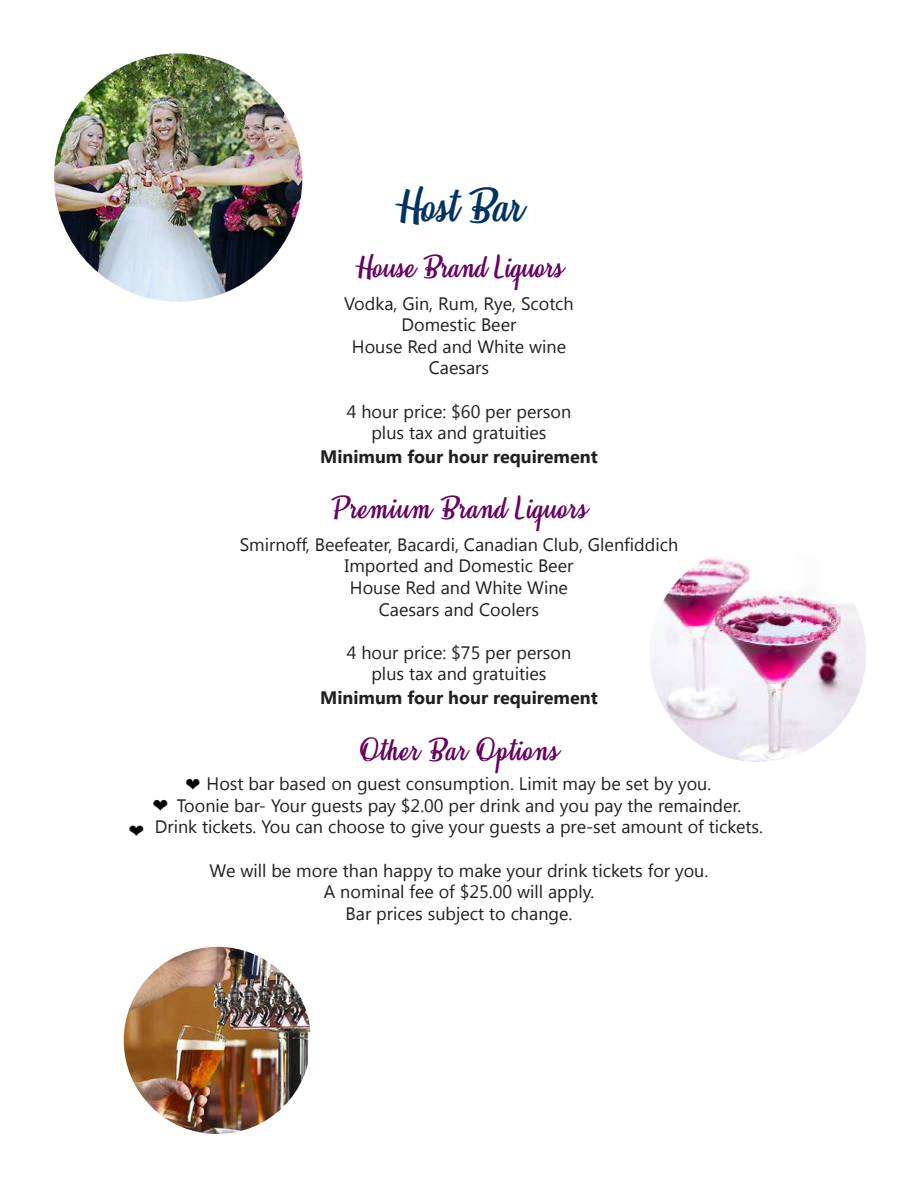
<style>
.page{position:relative;width:918px;height:1188px;background:#fff}
.page>*{position:absolute;margin:0;border:0;box-sizing:border-box;transform-origin:0 0}
.t1{font:40.5px "Honeymoon Personal Use";letter-spacing:-.02em;color:#003362}
.t2{font:27px "Honeymoon Personal Use";letter-spacing:.02em;color:#670360}
.t3{font:27px "Honeymoon Personal Use";color:#670360}
.t4{font:18px/21.6px "Khmer UI";color:#231f20;text-align:center}
.t5{font:700 18px "Khmer UI";color:#231f20}
</style>
<div class="page">
<img style="left:186px;top:778px;width:14px;height:12px">
<img style="left:153px;top:799px;width:15px;height:12px">
<img style="left:129px;top:825px;width:15px;height:11px">
<img style="left:54px;top:53px;width:248px;height:249px;border-radius:124px">
<img style="left:124px;top:947px;width:187px;height:187px;border-radius:94px">
<img style="left:650px;top:545px;width:216px;height:217px;border-radius:108px">
<h1 class="t1" style="left:395px;top:184px;width:129px">Host Bar</h1>
<h2 class="t3" style="left:355px;top:252px;width:209px">House Brand Liquors</h2>
<p class="t4" style="left:344px;top:293px;width:231px">Vodka, Gin, Rum, Rye, Scotch<br>Domestic Beer<br>House Red and White wine<br>Caesars</p>
<p class="t4" style="left:347px;top:401px;width:226px">4 hour price: $60 per person plus tax and gratuities</p>
<p class="t5" style="left:320px;top:446px;width:279px">Minimum four hour requirement</p>
<h2 class="t2" style="left:331px;top:493px;width:257px">Premium Brand Liquors</h2>
<p class="t4" style="left:240px;top:534px;width:440px">Smirnoff, Beefeater, Bacardi, Canadian Club, Glenfiddich<br>Imported and Domestic Beer<br>House Red and White Wine<br>Caesars and Coolers</p>
<p class="t4" style="left:347px;top:642px;width:226px">4 hour price: $75 per person plus tax and gratuities</p>
<p class="t5" style="left:320px;top:687px;width:279px">Minimum four hour requirement</p>
<h2 class="t2" style="left:360px;top:735px;width:200px">Other Bar Options</h2>
<p class="t4" style="left:155px;top:773px;width:610px">Host bar based on guest consumption. Limit may be set by you.<br>Toonie bar- Your guests pay $2.00 per drink and you pay the remainder.<br>Drink tickets. You can choose to give your guests a pre-set amount of tickets.</p>
<p class="t4" style="left:210px;top:860px;width:500px">We will be more than happy to make your drink tickets for you.<br>A nominal fee of $25.00 will apply.<br>Bar prices subject to change.</p>
</div>
